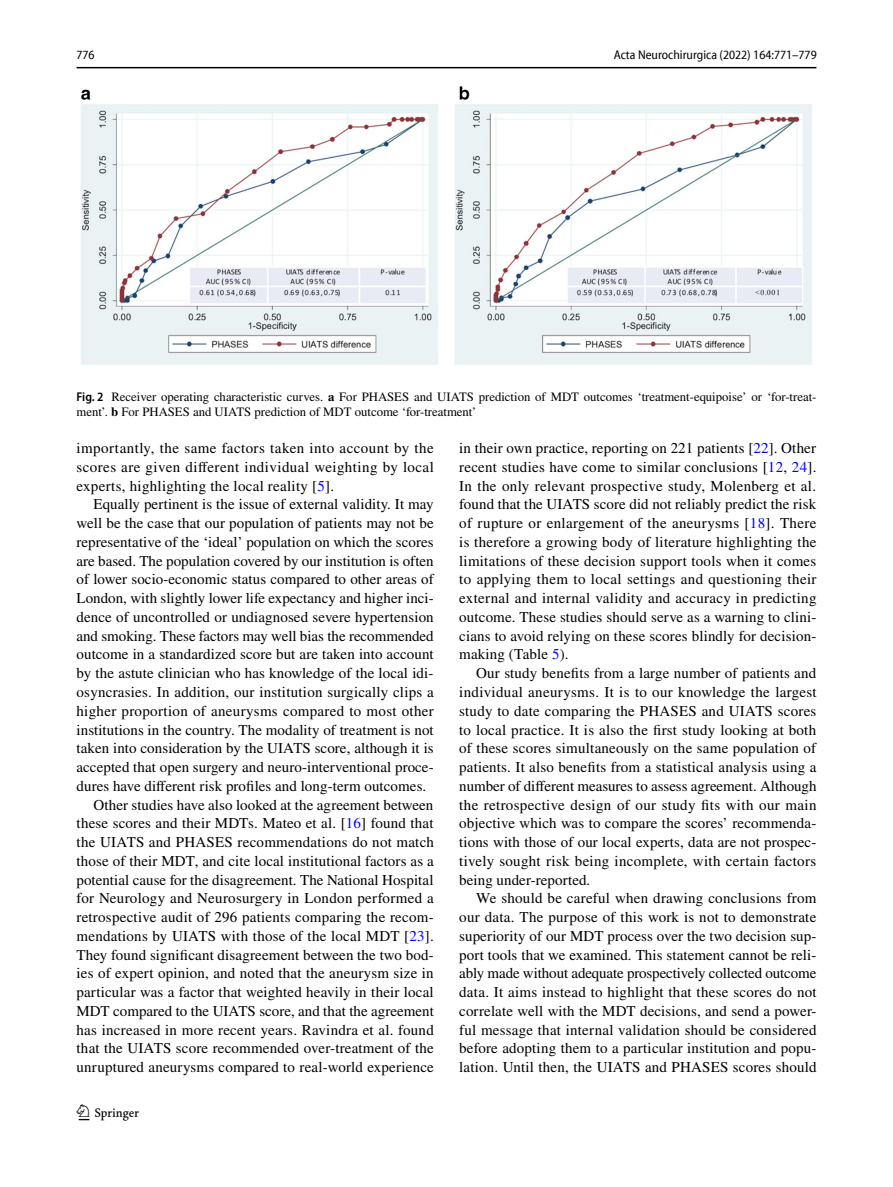
<style>
.page{position:relative;width:893px;height:1187px;background:#fff}
.page>*{position:absolute;margin:0;border:0;box-sizing:border-box;transform-origin:0 0}
.t1{font:22.5px "Springnew Regular 2";color:#000}
.t2{font:15px/18.8px "STIX";letter-spacing:.005em;color:#000;text-align:justify}
.t3{font:12.75px/15px "STIX";color:#000}
.t4{font:semi-condensed 12.75px "Myriad Pro Unic";color:#000}
.s1{font-family:"Myriad Pro";font-weight:600;font-stretch:semi-condensed}
.s2{font-weight:700}
.s3{color:#00f}
</style>
<div class="page">
<hr style="left:77px;top:67px;width:739px;height:1px;background:#000">
<img style="left:81px;top:87px;width:731px;height:278px">
<p class="t4" style="left:77px;top:50px;width:20px">776</p>
<p class="t4" style="left:614px;top:50px;width:205px">Acta Neurochirurgica (2022) 164:771–779</p>
<p class="t3" style="left:77px;top:389px;width:741px"><span class="s1">Fig. 2</span> Receiver operating characteristic curves. <span class="s2">a</span> For PHASES and UIATS prediction of MDT outcomes ‘treatment-equipoise’ or ‘for-treat&shy;ment’. <span class="s2">b</span> For PHASES and UIATS prediction of MDT outcome ‘for-treatment’</p>
<p class="t2" style="left:77px;top:439px;width:359px">importantly, the same factors taken into account by the scores are given different individual weighting by local experts, highlighting the local reality [<span class="s3">5</span>].</p>
<p class="t2" style="left:94px;top:496px;width:342px">Equally pertinent is the issue of external validity. It may</p>
<p class="t2" style="left:77px;top:514px;width:359px">well be the case that our population of patients may not be</p>
<p class="t2" style="left:77px;top:533px;width:359px">representative of the ‘ideal’ population on which the scores</p>
<p class="t2" style="left:77px;top:552px;width:359px">are based. The population covered by our institution is often</p>
<p class="t2" style="left:77px;top:571px;width:359px">of lower socio-economic status compared to other areas of</p>
<p class="t2" style="left:77px;top:589px;width:359px">London, with slightly lower life expectancy and higher inci-</p>
<p class="t2" style="left:77px;top:608px;width:359px">dence of uncontrolled or undiagnosed severe hypertension</p>
<p class="t2" style="left:77px;top:627px;width:359px">and smoking. These factors may well bias the recommended</p>
<p class="t2" style="left:77px;top:646px;width:359px">outcome in a standardized score but are taken into account</p>
<p class="t2" style="left:77px;top:664px;width:358px">by the astute clinician who has knowledge of the local idi-</p>
<p class="t2" style="left:77px;top:683px;width:359px">osyncrasies. In addition, our institution surgically clips a</p>
<p class="t2" style="left:77px;top:702px;width:359px">higher proportion of aneurysms compared to most other</p>
<p class="t2" style="left:77px;top:721px;width:359px">institutions in the country. The modality of treatment is not</p>
<p class="t2" style="left:77px;top:739px;width:359px">taken into consideration by the UIATS score, although it is</p>
<p class="t2" style="left:77px;top:758px;width:359px">accepted that open surgery and neuro-interventional proce-</p>
<p class="t2" style="left:77px;top:777px;width:351px">dures have different risk profiles and long-term outcomes.</p>
<p class="t2" style="left:94px;top:796px;width:341px">Other studies have also looked at the agreement between</p>
<p class="t2" style="left:77px;top:814px;width:359px">these scores and their MDTs. Mateo et al. [<span class="s3">16</span>] found that</p>
<p class="t2" style="left:77px;top:833px;width:359px">the UIATS and PHASES recommendations do not match</p>
<p class="t2" style="left:77px;top:852px;width:359px">those of their MDT, and cite local institutional factors as a</p>
<p class="t2" style="left:77px;top:871px;width:358px">potential cause for the disagreement. The National Hospital</p>
<p class="t2" style="left:77px;top:889px;width:359px">for Neurology and Neurosurgery in London performed a</p>
<p class="t2" style="left:77px;top:908px;width:359px">retrospective audit of 296 patients comparing the recom-</p>
<p class="t2" style="left:77px;top:927px;width:359px">mendations by UIATS with those of the local MDT [<span class="s3">23</span>].</p>
<p class="t2" style="left:77px;top:946px;width:359px">They found significant disagreement between the two bod-</p>
<p class="t2" style="left:77px;top:964px;width:359px">ies of expert opinion, and noted that the aneurysm size in</p>
<p class="t2" style="left:77px;top:983px;width:359px">particular was a factor that weighted heavily in their local</p>
<p class="t2" style="left:77px;top:1002px;width:359px">MDT compared to the UIATS score, and that the agreement</p>
<p class="t2" style="left:77px;top:1021px;width:359px">has increased in more recent years. Ravindra et al. found</p>
<p class="t2" style="left:77px;top:1039px;width:359px">that the UIATS score recommended over-treatment of the</p>
<p class="t2" style="left:77px;top:1058px;width:359px">unruptured aneurysms compared to real-world experience</p>
<h1 class="t1" style="left:79px;top:1104px;width:62px">1 3</h1>
<p class="t2" style="left:459px;top:439px;width:359px">in their own practice, reporting on 221 patients [<span class="s3">22</span>]. Other recent studies have come to similar conclusions [<span class="s3">12</span>, <span class="s3">24</span>].<br>In the only relevant prospective study, Molenberg et al. found that the UIATS score did not reliably predict the risk of rupture or enlargement of the aneurysms [<span class="s3">18</span>]. There is therefore a growing body of literature highlighting the limitations of these decision support tools when it comes to applying them to local settings and questioning their external and internal validity and accuracy in predicting outcome. These studies should serve as a warning to clini&shy;cians to avoid relying on these scores blindly for decision&shy;making (Table <span class="s3">5</span>).</p>
<p class="t2" style="left:459px;top:664px;width:359px;text-indent:17px">Our study benefits from a large number of patients and individual aneurysms. It is to our knowledge the largest study to date comparing the PHASES and UIATS scores to local practice. It is also the first study looking at both of these scores simultaneously on the same population of patients. It also benefits from a statistical analysis using a number of different measures to assess agreement. Although the retrospective design of our study fits with our main objective which was to compare the scores’ recommenda&shy;tions with those of our local experts, data are not prospec&shy;tively sought risk being incomplete, with certain factors being under-reported.</p>
<p class="t2" style="left:459px;top:889px;width:359px;text-indent:17px">We should be careful when drawing conclusions from our data. The purpose of this work is not to demonstrate superiority of our MDT process over the two decision sup&shy;port tools that we examined. This statement cannot be reli&shy;ably made without adequate prospectively collected outcome data. It aims instead to highlight that these scores do not correlate well with the MDT decisions, and send a power&shy;ful message that internal validation should be considered before adopting them to a particular institution and popu&shy;lation. Until then, the UIATS and PHASES scores should</p>
</div>
